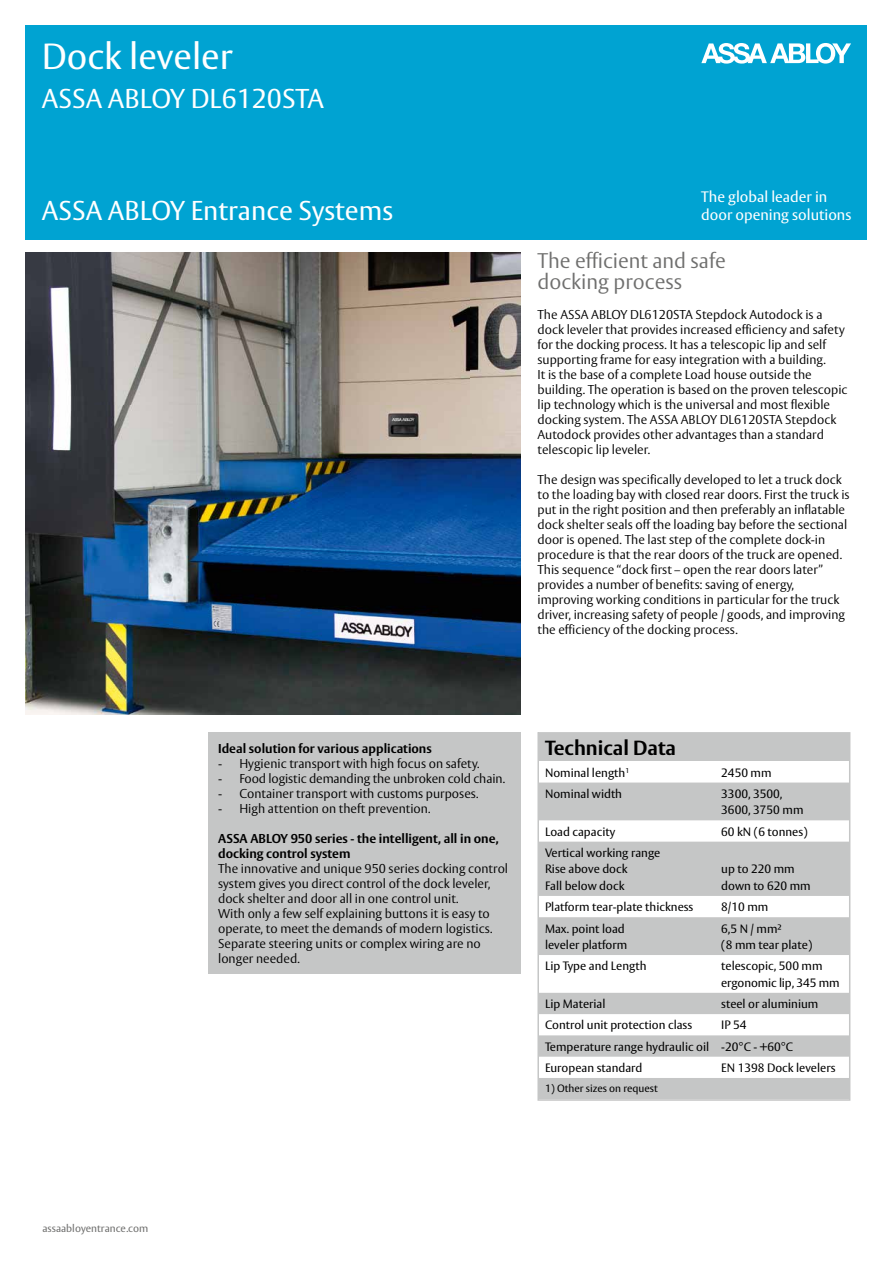
<style>
.page{position:relative;width:893px;height:1263px;background:#fff}
.page>*{position:absolute;margin:0;border:0;box-sizing:border-box;transform-origin:0 0}
.t1{font:36px "ASSA Vesta";color:#fff}
.t2{font:27px "ASSA Vesta";color:#fff}
.t3{font:300 21px/21px "ASSA Vesta";color:#6f6f6e}
.t4{font:700 20.25px "ASSA Vesta";color:#000}
.t5{font:15px/18px "ASSA Vesta";color:#fff}
.t6{font:300 12.75px/15px "ASSA Vesta";color:#000}
.t7{font:700 12.75px/15px "ASSA Vesta";color:#000}
.t8{font:12px/16.5px "ASSA Vesta";color:#000}
.t9{font:10.5px "ASSA Vesta";color:#6f6f6e}
.t10{font:10.5px "ASSA Vesta";color:#000}
</style>
<div class="page">
<div style="left:25px;top:25px;width:842px;height:215px;background:#00a3d2"></div>
<svg style="left:701px;top:43px;width:150px;height:21px"></svg>
<img style="left:25px;top:252px;width:495px;height:462px">
<svg style="left:537px;top:732px;width:313px;height:369px;fill:#c5c6c6"></svg>
<div style="left:207px;top:732px;width:313px;height:241px;background:#c5c6c6"></div>
<h1 class="t1" style="left:42px;top:35px;width:193px">Dock leveler</h1>
<h2 class="t2" style="left:42px;top:82px;width:284px">ASSA ABLOY DL6120STA</h2>
<h2 class="t2" style="left:42px;top:194px;width:353px">ASSA ABLOY Entrance Systems</h2>
<p class="t5" style="left:701px;top:189px;width:152px">The global leader in door opening solutions</p>
<p class="t9" style="left:43px;top:1222px;width:107px">assaabloyentrance.com</p>
<h3 class="t3" style="left:537px;top:251px;width:190px">The efficient and safe docking process</h3>
<p class="t6" style="left:537px;top:308px;width:312px">The ASSA ABLOY DL6120STA Stepdock Autodock is a dock leveler that provides increased efficiency and safety for the docking process. It has a telescopic lip and self supporting frame for easy integration with a building.<br>It is the base of a complete Load house outside the building. The operation is based on the proven telescopic lip technology which is the universal and most flexible docking system. The ASSA ABLOY DL6120STA Stepdock Autodock provides other advantages than a standard telescopic lip leveler.</p>
<p class="t6" style="left:537px;top:473px;width:314px">The design was specifically developed to let a truck dock to the loading bay with closed rear doors. First the truck is put in the right position and then preferably an inflatable dock shelter seals off the loading bay before the sectional door is opened. The last step of the complete dock-in procedure is that the rear doors of the truck are opened.<br>This sequence “dock first – open the rear doors later” provides a number of benefits: saving of energy, improving working conditions in particular for the truck driver, increasing safety of people / goods, and improving the efficiency of the docking process.</p>
<p class="t7" style="left:218px;top:741px;width:215px">Ideal solution for various applications</p>
<p class="t6" style="left:218px;top:756px;width:263px">- Hygienic transport with high focus on safety.</p>
<p class="t6" style="left:218px;top:771px;width:288px">- Food logistic demanding the unbroken cold chain.</p>
<p class="t6" style="left:218px;top:786px;width:262px">- Container transport with customs purposes.</p>
<p class="t6" style="left:218px;top:801px;width:214px">- High attention on theft prevention.</p>
<p class="t7" style="left:218px;top:831px;width:282px">ASSA ABLOY 950 series - the intelligent, all in one, docking control system</p>
<p class="t6" style="left:218px;top:861px;width:291px">The innovative and unique 950 series docking control system gives you direct control of the dock leveler, dock shelter and door all in one control unit.<br>With only a few self explaining buttons it is easy to operate, to meet the demands of modern logistics.<br>Separate steering units or complex wiring are no longer needed.</p>
<h3 class="t4" style="left:545px;top:736px;width:133px">Technical Data</h3>
<p class="t8" style="left:545px;top:765px;width:86px">Nominal length<sup>1</sup></p>
<p class="t8" style="left:721px;top:765px;width:52px">2450 mm</p>
<p class="t8" style="left:545px;top:786px;width:79px">Nominal width</p>
<p class="t8" style="left:721px;top:786px;width:84px">3300, 3500,<br>3600, 3750 mm</p>
<p class="t8" style="left:545px;top:824px;width:72px">Load capacity</p>
<p class="t8" style="left:721px;top:824px;width:88px">60 kN (6 tonnes)</p>
<p class="t8" style="left:545px;top:845px;width:117px">Vertical working range<br>Rise above dock<br>Fall below dock</p>
<p class="t8" style="left:721px;top:861px;width:91px">up to 220 mm down to 620 mm</p>
<p class="t8" style="left:545px;top:899px;width:150px">Platform tear-plate thickness</p>
<p class="t8" style="left:721px;top:899px;width:49px">8/10 mm</p>
<p class="t8" style="left:545px;top:920px;width:84px">Max. point load leveler platform</p>
<p class="t8" style="left:721px;top:920px;width:93px">6,5 N / mm²<br>(8 mm tear plate)</p>
<p class="t8" style="left:545px;top:958px;width:103px">Lip Type and Length</p>
<p class="t8" style="left:721px;top:958px;width:120px">telescopic, 500 mm ergonomic lip, 345 mm</p>
<p class="t8" style="left:545px;top:996px;width:62px">Lip Material</p>
<p class="t8" style="left:721px;top:996px;width:99px">steel or aluminium</p>
<p class="t8" style="left:545px;top:1017px;width:149px">Control unit protection class</p>
<p class="t8" style="left:545px;top:1015px;width:250px;line-height:21.3px;text-indent:176px">IP 54<br>Temperature range hydraulic oil -20°C - +60°C<br>European standard</p>
<p class="t8" style="left:721px;top:1060px;width:116px">EN 1398 Dock levelers</p>
<p class="t10" style="left:545px;top:1082px;width:114px">1) Other sizes on request</p>
</div>
